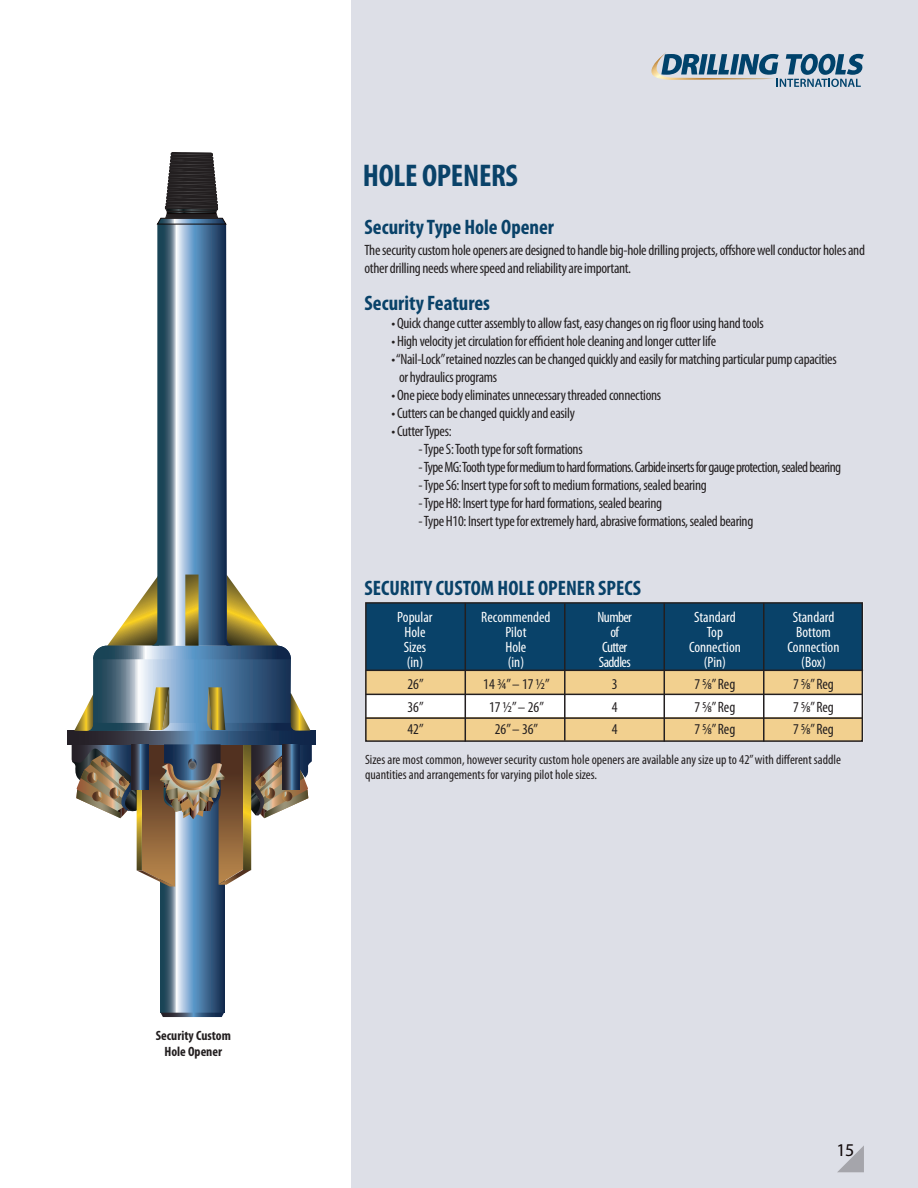
<style>
.page{position:relative;width:918px;height:1188px;background:#fff}
.page>*{position:absolute;margin:0;border:0;box-sizing:border-box;transform-origin:0 0}
.t1{font:700 condensed 31.5px "Myriad Pro";letter-spacing:-.01em;color:#094269}
.t2{font:700 condensed 21px "Myriad Pro";color:#094269}
.t3{font:18px "Myriad Pro";color:#0e0607}
.t4{font:condensed 15px/18px "Myriad Pro";letter-spacing:-.02em;color:#231f20}
.t5{font:condensed 15px "Myriad Pro";color:#fff}
.t6{font:condensed 15px "Myriad Pro";letter-spacing:-.04em;color:#231f20}
.t7{font:condensed 15px "Myriad Pro";letter-spacing:-.04em;color:#fff}
.t8{font:condensed 13.5px/15px "Myriad Pro";color:#231f20}
.t9{font:700 condensed 13.5px "Myriad Pro";color:#231f20}
</style>
<div class="page">
<div style="left:351px;top:0;width:567px;height:1188px;background:#dddfe7"></div>
<svg style="left:837px;top:1145px;width:27px;height:27px"></svg>
<svg style="left:651px;top:52px;width:213px;height:35px"></svg>
<svg style="left:161px;top:887px;width:63px;height:126px;background:#5d7f9e"></svg>
<svg style="left:161px;top:1013px;width:63px;height:4px"></svg>
<svg style="left:68px;top:731px;width:248px;height:13px;background:#334761"></svg>
<svg style="left:72px;top:742px;width:240px;height:145px"></svg>
<svg style="left:74px;top:152px;width:236px;height:579px"></svg>
<div style="left:365px;top:602px;width:498px;height:140px;background:#fff"></div>
<div style="left:366px;top:670px;width:496px;height:24px;background:#f2d08f"></div>
<div style="left:366px;top:717px;width:496px;height:24px;background:#f2d08f"></div>
<div style="left:367px;top:603px;width:496px;height:68px;background:#094269"></div>
<hr style="left:366px;top:670px;width:497px;height:1px;background:#231f20">
<hr style="left:366px;top:694px;width:496px;height:1px;background:#231f20">
<hr style="left:366px;top:717px;width:496px;height:2px;background:#231f20">
<div style="left:365px;top:602px;width:498px;height:140px;border:2px solid #231f20"></div>
<hr style="left:465px;top:603px;width:1px;height:139px;background:#231f20">
<hr style="left:564px;top:603px;width:2px;height:138px;background:#231f20">
<hr style="left:664px;top:603px;width:1px;height:139px;background:#231f20">
<hr style="left:763px;top:603px;width:2px;height:139px;background:#231f20">
<p class="t9" style="left:156px;top:1027px;width:77px">Security Custom</p>
<p class="t9" style="left:165px;top:1043px;width:59px">Hole Opener</p>
<p class="t1" style="left:363px;top:156px;width:157px">HOLE OPENERS</p>
<p class="t2" style="left:364px;top:214px;width:191px">Security Type Hole Opener</p>
<p class="t4" style="left:364px;top:241px;width:502px">The security custom hole openers are designed to handle big-hole drilling projects, offshore well conductor holes and other drilling needs where speed and reliability are important.</p>
<p class="t2" style="left:364px;top:289px;width:127px">Security Features</p>
<p class="t4" style="left:392px;top:313px;width:374px">• Quick change cutter assembly to allow fast, easy changes on rig floor using hand tools</p>
<p class="t4" style="left:392px;top:331px;width:326px">• High velocity jet circulation for efficient hole cleaning and longer cutter life</p>
<p class="t4" style="left:392px;top:349px;width:447px">• “Nail-Lock” retained nozzles can be changed quickly and easily for matching particular pump capacities</p>
<p class="t4" style="left:399px;top:367px;width:100px">or hydraulics programs</p>
<p class="t4" style="left:392px;top:385px;width:271px">• One piece body eliminates unnecessary threaded connections</p>
<p class="t4" style="left:392px;top:403px;width:185px">• Cutters can be changed quickly and easily</p>
<p class="t4" style="left:392px;top:421px;width:62px">• Cutter Types:</p>
<p class="t4" style="left:418px;top:439px;width:166px">- Type S: Tooth type for soft formations</p>
<p class="t6" style="left:418px;top:457px;width:424px">- Type MG: Tooth type for medium to hard formations. Carbide inserts for gauge protection, sealed bearing</p>
<p class="t4" style="left:418px;top:475px;width:290px">- Type S6: Insert type for soft to medium formations, sealed bearing</p>
<p class="t4" style="left:418px;top:493px;width:245px">- Type H8: Insert type for hard formations, sealed bearing</p>
<p class="t4" style="left:418px;top:511px;width:336px">- Type H10: Insert type for extremely hard, abrasive formations, sealed bearing</p>
<p class="t2" style="left:364px;top:575px;width:278px">SECURITY CUSTOM HOLE OPENER SPECS</p>
<p class="t5" style="left:397px;top:608px;width:37px">Popular</p>
<p class="t5" style="left:405px;top:623px;width:22px">Hole</p>
<p class="t5" style="left:404px;top:638px;width:24px">Sizes</p>
<p class="t5" style="left:407px;top:653px;width:18px">(in)</p>
<p class="t4" style="left:407px;top:675px;width:18px">26”</p>
<p class="t4" style="left:407px;top:697px;width:18px">36”</p>
<p class="t4" style="left:407px;top:720px;width:18px">42”</p>
<p class="t5" style="left:481px;top:608px;width:71px">Recommended</p>
<p class="t5" style="left:505px;top:623px;width:23px">Pilot</p>
<p class="t5" style="left:506px;top:638px;width:22px">Hole</p>
<p class="t5" style="left:508px;top:653px;width:18px">(in)</p>
<p class="t4" style="left:483px;top:675px;width:68px">14 3/4” – 17 1/2”</p>
<p class="t4" style="left:489px;top:697px;width:56px">17 1/2” – 26”</p>
<p class="t4" style="left:495px;top:720px;width:45px">26” – 36”</p>
<p class="t5" style="left:598px;top:608px;width:36px">Number</p>
<p class="t5" style="left:611px;top:623px;width:10px">of</p>
<p class="t5" style="left:602px;top:638px;width:27px">Cutter</p>
<p class="t7" style="left:599px;top:653px;width:34px">Saddles</p>
<p class="t4" style="left:612px;top:675px;width:7px">3</p>
<p class="t4" style="left:612px;top:697px;width:7px">4</p>
<p class="t4" style="left:612px;top:720px;width:7px">4</p>
<p class="t5" style="left:694px;top:608px;width:43px">Standard</p>
<p class="t5" style="left:707px;top:623px;width:18px">Top</p>
<p class="t5" style="left:689px;top:638px;width:53px">Connection</p>
<p class="t5" style="left:704px;top:653px;width:24px">(Pin)</p>
<p class="t4" style="left:695px;top:675px;width:42px">7 5/8” Reg</p>
<p class="t4" style="left:695px;top:697px;width:42px">7 5/8” Reg</p>
<p class="t4" style="left:695px;top:720px;width:42px">7 5/8” Reg</p>
<p class="t5" style="left:793px;top:608px;width:43px">Standard</p>
<p class="t5" style="left:796px;top:623px;width:36px">Bottom</p>
<p class="t5" style="left:788px;top:638px;width:53px">Connection</p>
<p class="t5" style="left:801px;top:653px;width:26px">(Box)</p>
<p class="t4" style="left:793px;top:675px;width:42px">7 5/8” Reg</p>
<p class="t4" style="left:793px;top:697px;width:42px">7 5/8” Reg</p>
<p class="t4" style="left:793px;top:720px;width:42px">7 5/8” Reg</p>
<p class="t8" style="left:365px;top:752px;width:477px">Sizes are most common, however security custom hole openers are available any size up to 42” with different saddle quantities and arrangements for varying pilot hole sizes.</p>
<p class="t3" style="left:837px;top:1138px;width:19px">15</p>
</div>
